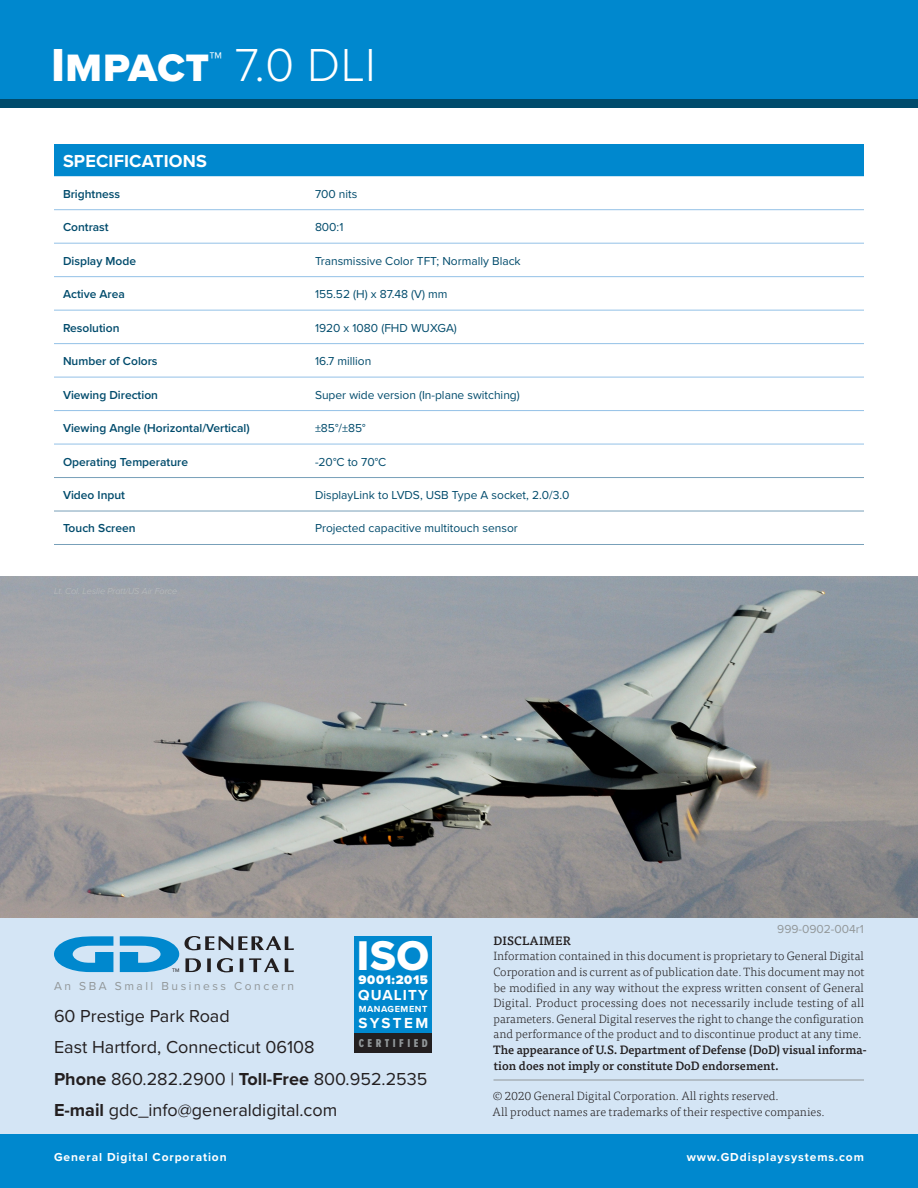
<style>
.page{position:relative;width:918px;height:1188px;background:#fff}
.page>*{position:absolute;margin:0;border:0;box-sizing:border-box;transform-origin:0 0}
.t1{font:48px "Proxima Nova Extrabld";letter-spacing:.005em;color:#fff}
.t2{font:43.05px "Proxima Nova Extrabld";color:#fff}
.t3{font:18px/31.2px "Proxima Nova";color:#231f20}
.Table_Title{font:700 18px "Proxima Nova";letter-spacing:.01em;color:#fff}
.t4{font:700 15px "Proxima Nova";letter-spacing:.075em;color:#fff}
.t5{font:900 12.9px "Proxima Nova";letter-spacing:.05em;color:#fff}
.t6{font:300 12px/15.6px "Tisa Pro";color:#231f20;text-align:justify}
.Table_Content_Left{font:12px "Proxima Nova";color:#004b6c}
.Table_Subheader_Left{font:600 12px "Proxima Nova";color:#004b6c}
.t7{font:500 12px/15.6px "Tisa Pro";color:#231f20}
.t8{font:700 12px "Proxima Nova";letter-spacing:.075em;color:#fff}
.t9{font:12px "Proxima Nova";letter-spacing:.21em;color:#929799}
.t10{font:12px "Proxima Nova";color:#929799}
.t11{font:11.85px "Proxima Nova Ex Cn Extrabld";letter-spacing:.295em;color:#929799}
.t12{font:700 9.15px "Proxima Nova";letter-spacing:.06em;color:#fff}
.t13{font:5.4px "Proxima Nova";color:#231f20}
.s1{font-family:"Proxima Nova";font-weight:300}
.s2{font-weight:700}
</style>
<div class="page">
<div style="left:0;top:1134px;width:918px;height:54px;background:#0088ce"></div>
<div style="left:0;top:0;width:918px;height:99px;background:#0088ce"></div>
<div style="left:0;top:918px;width:918px;height:216px;background:#d4e5f5"></div>
<div style="left:355px;top:936px;width:77px;height:117px;background:#0088ce"></div>
<div style="left:355px;top:1033px;width:77px;height:20px;background:#231f20"></div>
<svg style="left:54px;top:936px;width:59px;height:36px"></svg>
<svg style="left:120px;top:936px;width:174px;height:36px"></svg>
<hr style="left:494px;top:1080px;width:370px;height:1px;background:#929799">
<div style="left:0;top:99px;width:918px;height:9px;background:#004b6c"></div>
<div style="left:54px;top:144px;width:810px;height:32px;background:#0088ce"></div>
<hr style="left:54px;top:477px;width:252px;height:1px;background:#78a0b9">
<hr style="left:306px;top:477px;width:558px;height:1px;background:#78a0b9">
<hr style="left:54px;top:511px;width:252px;height:1px;background:#78a0b9">
<hr style="left:306px;top:511px;width:558px;height:1px;background:#78a0b9">
<hr style="left:54px;top:544px;width:252px;height:1px;background:#78a0b9">
<hr style="left:306px;top:544px;width:558px;height:1px;background:#78a0b9">
<hr style="left:54px;top:209px;width:252px;height:1px;background:#93c1e7">
<hr style="left:54px;top:243px;width:252px;height:1px;background:#93c1e7">
<hr style="left:54px;top:276px;width:252px;height:1px;background:#93c1e7">
<hr style="left:54px;top:310px;width:252px;height:1px;background:#93c1e7">
<hr style="left:54px;top:343px;width:252px;height:1px;background:#93c1e7">
<hr style="left:54px;top:377px;width:252px;height:1px;background:#93c1e7">
<hr style="left:54px;top:410px;width:252px;height:1px;background:#93c1e7">
<hr style="left:54px;top:444px;width:252px;height:1px;background:#93c1e7">
<hr style="left:306px;top:209px;width:558px;height:1px;background:#93c1e7">
<hr style="left:306px;top:243px;width:558px;height:1px;background:#93c1e7">
<hr style="left:306px;top:276px;width:558px;height:1px;background:#93c1e7">
<hr style="left:306px;top:310px;width:558px;height:1px;background:#93c1e7">
<hr style="left:306px;top:343px;width:558px;height:1px;background:#93c1e7">
<hr style="left:306px;top:377px;width:558px;height:1px;background:#93c1e7">
<hr style="left:306px;top:410px;width:558px;height:1px;background:#93c1e7">
<hr style="left:306px;top:444px;width:558px;height:1px;background:#93c1e7">
<img style="left:0;top:576px;width:918px;height:342px">
<h1 class="t1" style="left:51px;top:30px;width:326px">Impact<sup>™</sup> <span class="s1">7.0 DLI</span></h1>
<p class="Table_Title" style="left:63px;top:148px;width:145px">SPECIFICATIONS</p>
<p class="Table_Subheader_Left" style="left:63px;top:185px;width:59px">Brightness</p>
<p class="Table_Content_Left" style="left:315px;top:185px;width:44px">700 nits</p>
<p class="Table_Subheader_Left" style="left:63px;top:218px;width:47px">Contrast</p>
<p class="Table_Content_Left" style="left:315px;top:218px;width:30px">800:1</p>
<p class="Table_Subheader_Left" style="left:63px;top:252px;width:75px">Display Mode</p>
<p class="Table_Content_Left" style="left:315px;top:252px;width:207px">Transmissive Color TFT; Normally Black</p>
<p class="Table_Subheader_Left" style="left:63px;top:285px;width:63px">Active Area</p>
<p class="Table_Content_Left" style="left:315px;top:285px;width:134px">155.52 (H) x 87.48 (V) mm</p>
<p class="Table_Subheader_Left" style="left:63px;top:319px;width:58px">Resolution</p>
<p class="Table_Content_Left" style="left:315px;top:319px;width:143px">1920 x 1080 (FHD WUXGA)</p>
<p class="Table_Subheader_Left" style="left:63px;top:352px;width:96px">Number of Colors</p>
<p class="Table_Content_Left" style="left:315px;top:352px;width:58px">16.7 million</p>
<p class="Table_Subheader_Left" style="left:63px;top:386px;width:97px">Viewing Direction</p>
<p class="Table_Content_Left" style="left:315px;top:386px;width:206px">Super wide version (In-plane switching)</p>
<p class="Table_Subheader_Left" style="left:63px;top:419px;width:188px">Viewing Angle (Horizontal/Vertical)</p>
<p class="Table_Content_Left" style="left:315px;top:419px;width:52px">±85°/±85°</p>
<p class="Table_Subheader_Left" style="left:63px;top:453px;width:127px">Operating Temperature</p>
<p class="Table_Content_Left" style="left:315px;top:453px;width:73px">-20°C to 70°C</p>
<p class="Table_Subheader_Left" style="left:63px;top:486px;width:64px">Video Input</p>
<p class="Table_Content_Left" style="left:315px;top:486px;width:256px">DisplayLink to LVDS, USB Type A socket, 2.0/3.0</p>
<p class="Table_Subheader_Left" style="left:63px;top:520px;width:74px">Touch Screen</p>
<p class="Table_Content_Left" style="left:315px;top:520px;width:204px">Projected capacitive multitouch sensor</p>
<p class="t10" style="left:777px;top:920px;width:88px">999-0902-004r1</p>
<h2 class="t2" style="left:357px;top:923px;width:74px">ISO</h2>
<p class="t5" style="left:359px;top:970px;width:71px">9001:2015</p>
<p class="t13" style="left:172px;top:966px;width:9px">TM</p>
<p class="t9" style="left:54px;top:977px;width:242px">An SBA Small Business Concern</p>
<p class="t4" style="left:358px;top:984px;width:71px">QUALITY</p>
<h3 class="t3" style="left:54px;top:1000px;width:375px">60 Prestige Park Road<br>East Hartford, Connecticut 06108<br><span class="s2">Phone</span> 860.282.2900 | <span class="s2">Toll-Free</span> 800.952.2535<br><span class="s2">E-mail</span> gdc_info@generaldigital.com</h3>
<p class="t12" style="left:359px;top:1002px;width:70px">MANAGEMENT</p>
<p class="t4" style="left:358px;top:1011px;width:71px">SYSTEM</p>
<p class="t11" style="left:359px;top:1035px;width:70px">CERTIFIED</p>
<p class="t7" style="left:494px;top:932px;width:79px">DISCLAIMER</p>
<p class="t6" style="left:493px;top:948px;width:373px">Information contained in this document is proprietary to General Digital Corporation and is current as of publication date. This document may not be modified in any way without the express written consent of General Digital. Product processing does not necessarily include testing of all parameters. General Digital reserves the right to change the configuration and performance of the product and to discontinue product at any time.</p>
<p class="t7" style="left:493px;top:1041px;width:375px">The appearance of U.S. Department of Defense (DoD) visual informa&shy;tion does not imply or constitute DoD endorsement.</p>
<p class="t6" style="left:493px;top:1088px;width:333px">© 2020 General Digital Corporation. All rights reserved.<br>All product names are trademarks of their respective companies.</p>
<p class="t8" style="left:54px;top:1148px;width:174px">General Digital Corporation</p>
<p class="t8" style="left:687px;top:1148px;width:179px">www.GDdisplaysystems.com</p>
</div>
